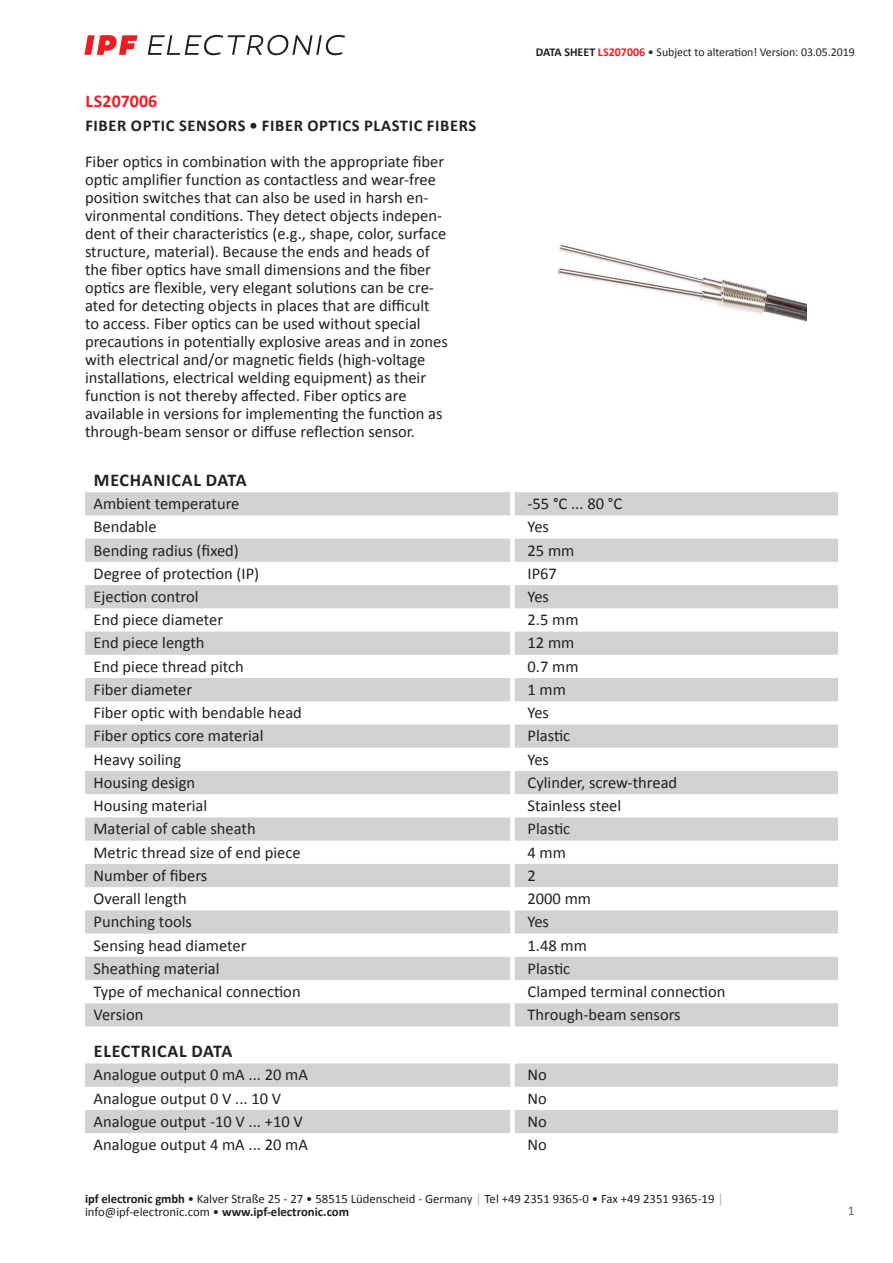
<style>
.page{position:relative;width:893px;height:1263px;background:#fff}
.page>*{position:absolute;margin:0;border:0;box-sizing:border-box;transform-origin:0 0}
.t1{font:700 18px "Calibri";letter-spacing:.04em;color:#231f20}
.t2{font:700 18px "Calibri";color:#ee1d23}
.t3{font:16.5px/18px "Calibri";color:#231f20}
.t4{font:700 16.5px "Calibri";letter-spacing:.04em;color:#231f20}
.t5{font:13.5px "Calibri";color:#636366}
.t6{font:12.75px/12.6px "Calibri";color:#231f20}
.t7{font:12px "Calibri";letter-spacing:-.005em;color:#231f20}
.s1{font-weight:700}
.s2{font-weight:700;color:#ee1d23}
.s3{color:#a8a9ad}
</style>
<div class="page">
<svg style="left:148px;top:35px;width:197px;height:20px"></svg>
<svg style="left:84px;top:35px;width:54px;height:20px"></svg>
<svg style="left:85px;top:492px;width:753px;height:534px;fill:#d5d6d8"></svg>
<svg style="left:85px;top:1063px;width:753px;height:70px;fill:#d1d2d4"></svg>
<img style="left:557px;top:245px;width:249px;height:77px">
<p class="t7" style="left:536px;top:44px;width:320px"><span class="s1">DATA SHEET</span> <span class="s2">LS207006</span> • Subject to alteration! Version: 03.05.2019</p>
<p class="t2" style="left:85px;top:88px;width:73px">LS207006</p>
<p class="t4" style="left:85px;top:114px;width:392px">FIBER OPTIC SENSORS • FIBER OPTICS PLASTIC FIBERS</p>
<p class="t3" style="left:85px;top:152px;width:364px">Fiber optics in combination with the appropriate fiber optic amplifier function as contactless and wear-free position switches that can also be used in harsh en&shy;vironmental conditions. They detect objects indepen&shy;dent of their characteristics (e.g., shape, color, surface structure, material). Because the ends and heads of the fiber optics have small dimensions and the fiber optics are flexible, very elegant solutions can be cre&shy;ated for detecting objects in places that are difficult to access. Fiber optics can be used without special precautions in potentially explosive areas and in zones with electrical and/or magnetic fields (high-voltage installations, electrical welding equipment) as their function is not thereby affected. Fiber optics are available in versions for implementing the function as through-beam sensor or diffuse reflection sensor.</p>
<p class="t1" style="left:94px;top:467px;width:154px">MECHANICAL DATA</p>
<p class="t3" style="left:94px;top:494px;width:147px">Ambient temperature</p>
<p class="t3" style="left:527px;top:494px;width:96px">-55 °C ... 80 °C</p>
<p class="t3" style="left:94px;top:517px;width:65px">Bendable</p>
<p class="t3" style="left:527px;top:517px;width:23px">Yes</p>
<p class="t3" style="left:94px;top:541px;width:147px">Bending radius (fixed)</p>
<p class="t3" style="left:527px;top:541px;width:48px">25 mm</p>
<p class="t3" style="left:94px;top:564px;width:167px">Degree of protection (IP)</p>
<p class="t3" style="left:527px;top:564px;width:31px">IP67</p>
<p class="t3" style="left:94px;top:587px;width:107px">Ejection control</p>
<p class="t3" style="left:527px;top:587px;width:23px">Yes</p>
<p class="t3" style="left:94px;top:610px;width:131px">End piece diameter</p>
<p class="t3" style="left:527px;top:610px;width:52px">2.5 mm</p>
<p class="t3" style="left:94px;top:633px;width:113px">End piece length</p>
<p class="t3" style="left:527px;top:633px;width:48px">12 mm</p>
<p class="t3" style="left:94px;top:657px;width:152px">End piece thread pitch</p>
<p class="t3" style="left:527px;top:657px;width:52px">0.7 mm</p>
<p class="t3" style="left:94px;top:680px;width:100px">Fiber diameter</p>
<p class="t3" style="left:527px;top:680px;width:40px">1 mm</p>
<p class="t3" style="left:94px;top:703px;width:210px">Fiber optic with bendable head</p>
<p class="t3" style="left:527px;top:703px;width:23px">Yes</p>
<p class="t3" style="left:94px;top:726px;width:172px">Fiber optics core material</p>
<p class="t3" style="left:527px;top:726px;width:44px">Plastic</p>
<p class="t3" style="left:94px;top:750px;width:89px">Heavy soiling</p>
<p class="t3" style="left:527px;top:750px;width:23px">Yes</p>
<p class="t3" style="left:94px;top:773px;width:103px">Housing design</p>
<p class="t3" style="left:527px;top:773px;width:151px">Cylinder, screw-thread</p>
<p class="t3" style="left:94px;top:796px;width:115px">Housing material</p>
<p class="t3" style="left:527px;top:796px;width:95px">Stainless steel</p>
<p class="t3" style="left:94px;top:819px;width:164px">Material of cable sheath</p>
<p class="t3" style="left:527px;top:819px;width:44px">Plastic</p>
<p class="t3" style="left:94px;top:843px;width:209px">Metric thread size of end piece</p>
<p class="t3" style="left:527px;top:843px;width:40px">4 mm</p>
<p class="t3" style="left:94px;top:866px;width:115px">Number of fibers</p>
<p class="t3" style="left:527px;top:866px;width:10px">2</p>
<p class="t3" style="left:94px;top:889px;width:95px">Overall length</p>
<p class="t3" style="left:527px;top:889px;width:65px">2000 mm</p>
<p class="t3" style="left:94px;top:912px;width:100px">Punching tools</p>
<p class="t3" style="left:527px;top:912px;width:23px">Yes</p>
<p class="t3" style="left:94px;top:935px;width:155px">Sensing head diameter</p>
<p class="t3" style="left:527px;top:935px;width:61px">1.48 mm</p>
<p class="t3" style="left:94px;top:959px;width:128px">Sheathing material</p>
<p class="t3" style="left:527px;top:959px;width:44px">Plastic</p>
<p class="t3" style="left:94px;top:982px;width:209px">Type of mechanical connection</p>
<p class="t3" style="left:527px;top:982px;width:199px">Clamped terminal connection</p>
<p class="t3" style="left:94px;top:1005px;width:51px">Version</p>
<p class="t3" style="left:527px;top:1005px;width:155px">Through-beam sensors</p>
<p class="t1" style="left:94px;top:1038px;width:140px">ELECTRICAL DATA</p>
<p class="t3" style="left:94px;top:1065px;width:216px">Analogue output 0 mA ... 20 mA</p>
<p class="t3" style="left:527px;top:1065px;width:21px">No</p>
<p class="t3" style="left:94px;top:1089px;width:189px">Analogue output 0 V ... 10 V</p>
<p class="t3" style="left:527px;top:1089px;width:21px">No</p>
<p class="t3" style="left:94px;top:1112px;width:211px">Analogue output -10 V ... +10 V</p>
<p class="t3" style="left:527px;top:1112px;width:21px">No</p>
<p class="t3" style="left:94px;top:1135px;width:216px">Analogue output 4 mA ... 20 mA</p>
<p class="t3" style="left:527px;top:1135px;width:21px">No</p>
<p class="t6" style="left:85px;top:1192px;width:640px"><span class="s1">ipf electronic gmbh</span> • Kalver Straße 25 - 27 • 58515 Lüdenscheid - Germany <span class="s3">│</span> Tel +49 2351 9365-0 • Fax +49 2351 9365-19 <span class="s3">│ </span>info@ipf-electronic.com • <span class="s1">www.ipf-electronic.com</span></p>
<p class="t5" style="left:848px;top:1201px;width:8px">1</p>
</div>
